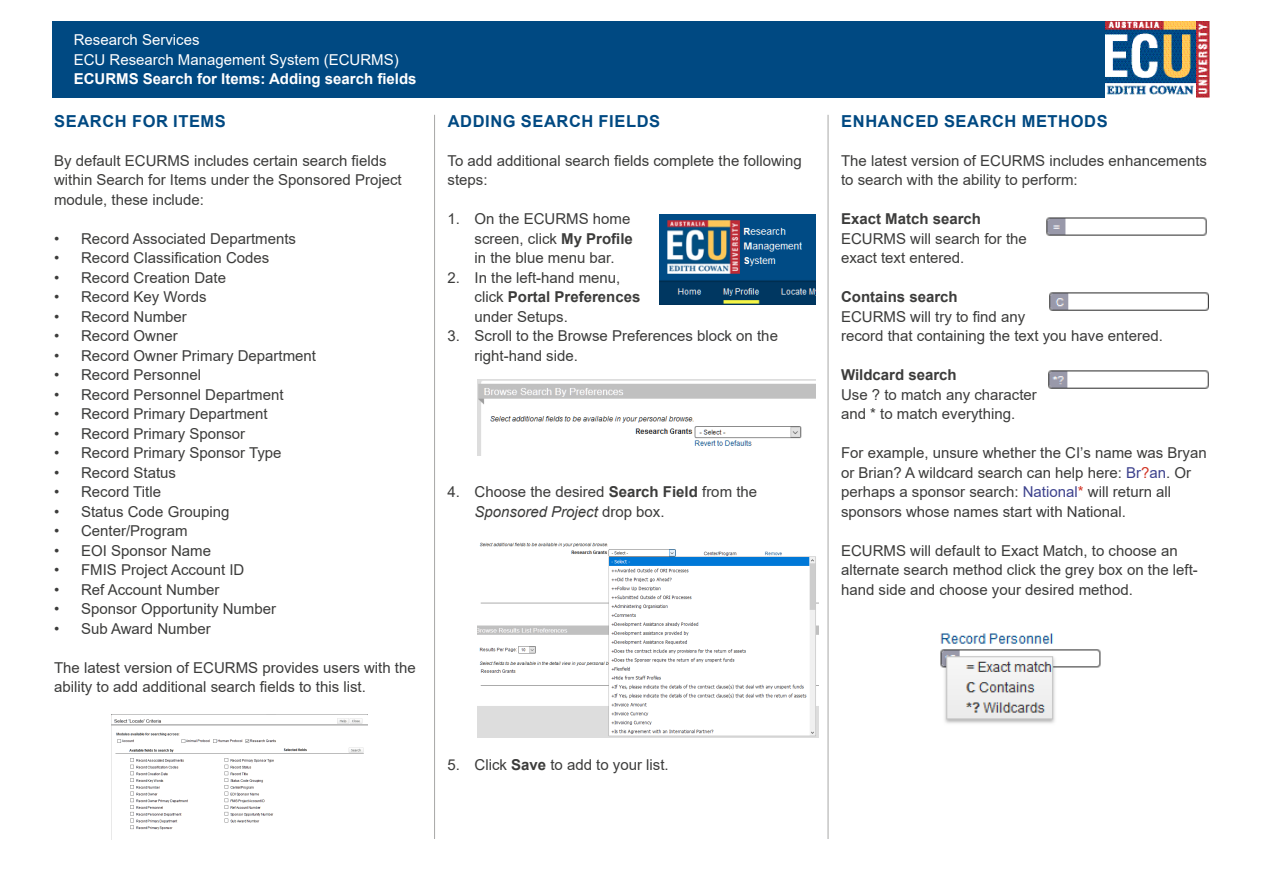
<style>
.page{position:relative;width:1263px;height:893px;background:#fff}
.page>*{position:absolute;margin:0;border:0;box-sizing:border-box;transform-origin:0 0}
.t1{font:700 16.5px "Arial";letter-spacing:.035em;color:#004982}
.t2{font:15px/19.5px "Arial";color:#3c3c3b}
.t3{font:15px/19.5px "Arial";color:#fff}
.t4{font:700 15px "Arial";color:#3c3c3b}
.t5{font:700 15px "Arial";color:#fff}
.s1{font-weight:700}
.s2{font-style:italic}
.s3{color:#3d428d}
.s4{color:#d23627}
</style>
<div class="page">
<div style="left:52px;top:21px;width:1054px;height:77px;background:#004982"></div>
<img style="left:1106px;top:21px;width:103px;height:77px">
<hr style="left:828px;top:115px;width:1px;height:724px;background:#a8a8a7">
<hr style="left:434px;top:115px;width:1px;height:724px;background:#a8a8a7">
<img style="left:1046px;top:217px;width:161px;height:19px">
<img style="left:1049px;top:292px;width:160px;height:19px">
<img style="left:1048px;top:370px;width:161px;height:19px">
<img style="left:940px;top:633px;width:161px;height:91px">
<img style="left:112px;top:714px;width:256px;height:116px">
<img style="left:659px;top:214px;width:156px;height:91px">
<img style="left:478px;top:380px;width:337px;height:76px">
<img style="left:478px;top:542px;width:340px;height:196px">
<p class="t3" style="left:74px;top:30px;width:327px">Research Services<br>ECU Research Management System (ECURMS)</p>
<p class="t5" style="left:74px;top:69px;width:344px">ECURMS Search for Items: Adding search fields</p>
<p class="t1" style="left:54px;top:109px;width:173px">SEARCH FOR ITEMS</p>
<p class="t2" style="left:54px;top:151px;width:349px">By default ECURMS includes certain search fields within Search for Items under the Sponsored Project module, these include:</p>
<p class="t2" style="left:54px;top:229px;width:244px">• Record Associated Departments</p>
<p class="t2" style="left:54px;top:248px;width:217px">• Record Classification Codes</p>
<p class="t2" style="left:54px;top:268px;width:174px">• Record Creation Date</p>
<p class="t2" style="left:54px;top:287px;width:154px">• Record Key Words</p>
<p class="t2" style="left:54px;top:307px;width:134px">• Record Number</p>
<p class="t2" style="left:54px;top:326px;width:125px">• Record Owner</p>
<p class="t2" style="left:54px;top:346px;width:264px">• Record Owner Primary Department</p>
<p class="t2" style="left:54px;top:365px;width:149px">• Record Personnel</p>
<p class="t2" style="left:54px;top:385px;width:231px">• Record Personnel Department</p>
<p class="t2" style="left:54px;top:404px;width:215px">• Record Primary Department</p>
<p class="t2" style="left:54px;top:424px;width:193px">• Record Primary Sponsor</p>
<p class="t2" style="left:54px;top:443px;width:229px">• Record Primary Sponsor Type</p>
<p class="t2" style="left:54px;top:463px;width:124px">• Record Status</p>
<p class="t2" style="left:54px;top:482px;width:109px">• Record Title</p>
<p class="t2" style="left:54px;top:502px;width:177px">• Status Code Grouping</p>
<p class="t2" style="left:54px;top:521px;width:135px">• Center/Program</p>
<p class="t2" style="left:54px;top:541px;width:159px">• EOI Sponsor Name</p>
<p class="t2" style="left:54px;top:560px;width:192px">• FMIS Project Account ID</p>
<p class="t2" style="left:54px;top:580px;width:167px">• Ref Account Number</p>
<p class="t2" style="left:54px;top:599px;width:224px">• Sponsor Opportunity Number</p>
<p class="t2" style="left:54px;top:619px;width:158px">• Sub Award Number</p>
<p class="t2" style="left:54px;top:658px;width:363px">The latest version of ECURMS provides users with the ability to add additional search fields to this list.</p>
<p class="t1" style="left:448px;top:109px;width:214px">ADDING SEARCH FIELDS</p>
<p class="t2" style="left:447px;top:151px;width:356px">To add additional search fields complete the following steps:</p>
<p class="t2" style="left:474px;top:209px;width:160px;text-indent:-27px">1. On the ECURMS home screen, click <span class="s1">My Profile </span>in the blue menu bar.</p>
<p class="t2" style="left:474px;top:268px;width:167px;text-indent:-27px">2. In the left-hand menu, click <span class="s1">Portal Preferences </span>under Setups.</p>
<p class="t2" style="left:474px;top:326px;width:305px;text-indent:-27px">3. Scroll to the Browse Preferences block on the right-hand side.</p>
<p class="t2" style="left:474px;top:482px;width:284px;text-indent:-27px">4. Choose the desired <span class="s1">Search Field</span> from the<br><span class="s2">Sponsored Project</span> drop box.</p>
<p class="t2" style="left:447px;top:755px;width:223px">5. Click <span class="s1">Save</span> to add to your list.</p>
<p class="t1" style="left:841px;top:109px;width:268px">ENHANCED SEARCH METHODS</p>
<p class="t2" style="left:841px;top:151px;width:367px">The latest version of ECURMS includes enhancements to search with the ability to perform:</p>
<p class="t4" style="left:841px;top:208px;width:142px">Exact Match search</p>
<p class="t2" style="left:841px;top:229px;width:187px">ECURMS will search for the exact text entered.</p>
<p class="t4" style="left:841px;top:286px;width:118px">Contains search</p>
<p class="t2" style="left:841px;top:307px;width:323px">ECURMS will try to find any<br>record that containing the text you have entered.</p>
<p class="t4" style="left:841px;top:364px;width:117px">Wildcard search</p>
<p class="t2" style="left:841px;top:385px;width:197px">Use ? to match any character and * to match everything.</p>
<p class="t2" style="left:841px;top:443px;width:367px">For example, unsure whether the CI’s name was Bryan or Brian? A wildcard search can help here: <span class="s3">Br</span><span class="s4">?</span><span class="s3">an</span>. Or perhaps a sponsor search: <span class="s3">National</span><span class="s4">*</span> will return all sponsors whose names start with National.</p>
<p class="t2" style="left:841px;top:541px;width:358px">ECURMS will default to Exact Match, to choose an alternate search method click the grey box on the left&shy;hand side and choose your desired method.</p>
</div>
